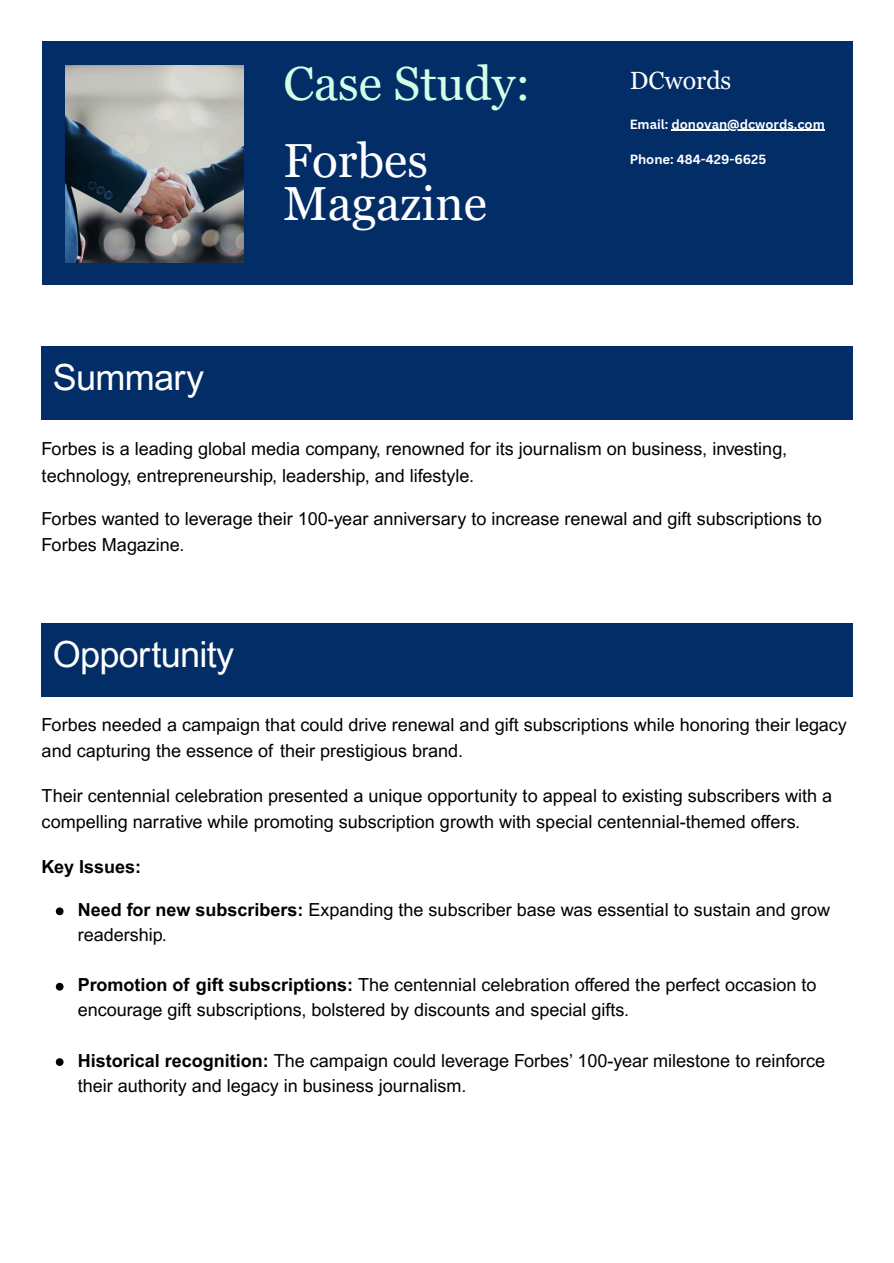
<style>
.page{position:relative;width:894px;height:1263px;background:#fff}
.page>*{position:absolute;margin:0;border:0;box-sizing:border-box;transform-origin:0 0}
.t1{font:47.85px "Georgia Pro";color:#fff}
.t2{font:47.85px "Georgia Pro";color:#d2ffe6}
.t3{font:36px "Arial MT Pro";letter-spacing:-.02em;color:#fff}
.t4{font:24.9px "Georgia Pro";color:#fff}
.t5{font:18px/25.8px "Arial MT Pro";color:#000}
.t6{font:700 18px "Arial MT Pro";color:#000}
.t7{font:700 12.9px "Canva Sans";color:#fff}
.s1{font-weight:700}
</style>
<div class="page">
<div style="left:42px;top:42px;width:810px;height:243px;background:#032d67"></div>
<img style="left:66px;top:66px;width:177px;height:196px">
<hr style="left:671px;top:129px;width:153px;height:2px;background:#fff">
<div style="left:42px;top:346px;width:810px;height:74px;background:#032d67"></div>
<div style="left:42px;top:623px;width:810px;height:73px;background:#032d67"></div>
<svg style="left:56px;top:907px;width:7px;height:8px"></svg>
<svg style="left:56px;top:983px;width:7px;height:7px"></svg>
<svg style="left:56px;top:1058px;width:7px;height:8px"></svg>
<p class="t3" style="left:53px;top:364px;width:153px">Summary</p>
<p class="t2" style="left:283px;top:57px;width:248px">Case Study:</p>
<p class="t1" style="left:283px;top:133px;width:146px">Forbes</p>
<p class="t1" style="left:283px;top:176px;width:205px">Magazine</p>
<p class="t4" style="left:629px;top:66px;width:103px">DCwords</p>
<p class="t7" style="left:629px;top:115px;width:196px">Email: donovan@dcwords.com</p>
<p class="t7" style="left:629px;top:151px;width:138px">Phone: 484-429-6625</p>
<p class="t5" style="left:42px;top:437px;width:746px;line-height:27px">Forbes is a leading global media company, renowned for its journalism on business, investing, technology, entrepreneurship, leadership, and lifestyle.</p>
<p class="t5" style="left:42px;top:508px;width:781px">Forbes wanted to leverage their 100-year anniversary to increase renewal and gift subscriptions to<br>Forbes Magazine.</p>
<p class="t3" style="left:53px;top:641px;width:182px">Opportunity</p>
<p class="t5" style="left:42px;top:714px;width:806px">Forbes needed a campaign that could drive renewal and gift subscriptions while honoring their legacy and capturing the essence of their prestigious brand.</p>
<p class="t5" style="left:42px;top:785px;width:791px">Their centennial celebration presented a unique opportunity to appeal to existing subscribers with a compelling narrative while promoting subscription growth with special centennial-themed offers.</p>
<h1 class="t6" style="left:42px;top:860px;width:101px">Key Issues:</h1>
<p class="t5" style="left:78px;top:899px;width:754px;line-height:24.8px"><span class="s1">Need for new subscribers:</span> Expanding the subscriber base was essential to sustain and grow readership.</p>
<p class="t5" style="left:78px;top:975px;width:740px;line-height:24.8px"><span class="s1">Promotion of gift subscriptions:</span> The centennial celebration offered the perfect occasion to encourage gift subscriptions, bolstered by discounts and special gifts.</p>
<p class="t5" style="left:78px;top:1050px;width:748px"><span class="s1">Historical recognition:</span> The campaign could leverage Forbes’ 100-year milestone to reinforce their authority and legacy in business journalism.</p>
</div>
